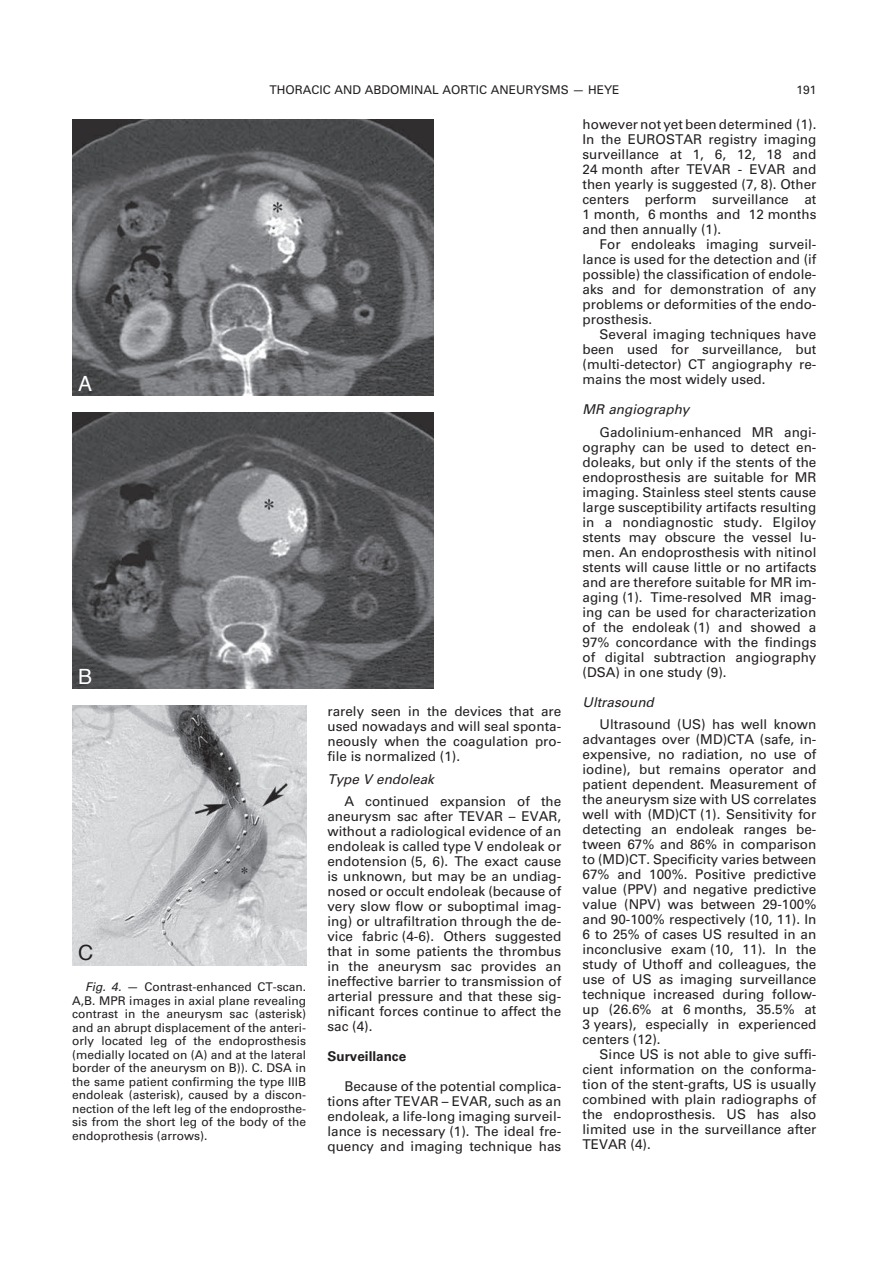
<style>
.page{position:relative;width:893px;height:1263px;background:#fff}
.page>*{position:absolute;margin:0;border:0;box-sizing:border-box;transform-origin:0 0}
.t1{font:21px "Helvetica";color:#fff}
.t2{font:21px "Helvetica";color:#231f20}
.t3{font:13.5px/15px "Univers";color:#231f20;text-align:justify}
.t4{font:italic 13.5px "Univers";color:#231f20}
.t5{font:700 13.5px "Univers";color:#231f20}
.t6{font:12px/13.5px "Univers";color:#231f20;text-align:justify}
.t7{font:12px "Univers";color:#231f20}
.s1{font-style:italic}
</style>
<div class="page">
<img style="left:72px;top:119px;width:362px;height:276px">
<img style="left:72px;top:412px;width:362px;height:277px">
<img style="left:72px;top:706px;width:234px;height:259px">
<p class="t7" style="left:269px;top:83px;width:352px">THORACIC AND ABDOMINAL AORTIC ANEURYSMS — HEYE</p>
<p class="t6" style="left:796px;top:83px;width:22px">191</p>
<p class="t3" style="left:583px;top:117px;width:235px">however not yet been determined (1).<br>In the EUROSTAR registry imaging surveillance at 1, 6, 12, 18 and 24 month after TEVAR - EVAR and then yearly is suggested (7, 8). Other centers perform surveillance at 1 month, 6 months and 12 months and then annually (1).</p>
<p class="t3" style="left:583px;top:237px;width:235px;text-indent:17px">For endoleaks imaging surveil&shy;lance is used for the detection and (if possible) the classification of endole&shy;aks and for demonstration of any problems or deformities of the endo&shy;prosthesis.</p>
<p class="t3" style="left:583px;top:327px;width:235px;text-indent:17px">Several imaging techniques have been used for surveillance, but (multi-detector) CT angiography re&shy;mains the most widely used.</p>
<p class="t4" style="left:583px;top:401px;width:108px">MR angiography</p>
<p class="t3" style="left:583px;top:424px;width:235px;text-indent:17px">Gadolinium-enhanced MR angi&shy;ography can be used to detect en&shy;doleaks, but only if the stents of the endoprosthesis are suitable for MR imaging. Stainless steel stents cause large susceptibility artifacts resulting in a nondiagnostic study. Elgiloy stents may obscure the vessel lu&shy;men. An endoprosthesis with nitinol stents will cause little or no artifacts and are therefore suitable for MR im&shy;aging (1). Time-resolved MR imag&shy;ing can be used for characterization of the endoleak (1) and showed a 97% concordance with the findings of digital subtraction angiography (DSA) in one study (9).</p>
<p class="t4" style="left:583px;top:694px;width:73px">Ultrasound</p>
<p class="t3" style="left:583px;top:717px;width:235px;text-indent:17px">Ultrasound (US) has well known advantages over (MD)CTA (safe, in&shy;expensive, no radiation, no use of iodine), but remains operator and patient dependent. Measurement of the aneurysm size with US correlates well with (MD)CT (1). Sensitivity for detecting an endoleak ranges be&shy;tween 67% and 86% in comparison to (MD)CT. Specificity varies between 67% and 100%. Positive predictive value (PPV) and negative predictive value (NPV) was between 29-100% and 90-100% respectively (10, 11). In 6 to 25% of cases US resulted in an inconclusive exam (10, 11). In the study of Uthoff and colleagues, the use of US as imaging surveillance technique increased during follow&shy;up (26.6% at 6 months, 35.5% at 3 years), especially in experienced centers (12).</p>
<p class="t3" style="left:583px;top:1047px;width:235px;text-indent:17px">Since US is not able to give suffi&shy;cient information on the conforma&shy;tion of the stent-grafts, US is usually combined with plain radiographs of the endoprosthesis. US has also limited use in the surveillance after TEVAR (4).</p>
<h1 class="t1" style="left:78px;top:367px;width:16px">A</h1>
<h1 class="t1" style="left:78px;top:660px;width:16px">B</h1>
<p class="t3" style="left:327px;top:704px;width:235px">rarely seen in the devices that are used nowadays and will seal sponta&shy;neously when the coagulation pro&shy;file is normalized (1).</p>
<p class="t4" style="left:327px;top:771px;width:108px">Type V endoleak</p>
<p class="t3" style="left:327px;top:794px;width:235px;text-indent:17px">A continued expansion of the aneurysm sac after TEVAR – EVAR, without a radiological evidence of an endoleak is called type V endoleak or endotension (5, 6). The exact cause is unknown, but may be an undiag&shy;nosed or occult endoleak (because of very slow flow or suboptimal imag&shy;ing) or ultrafiltration through the de&shy;vice fabric (4-6). Others suggested that in some patients the thrombus in the aneurysm sac provides an ineffective barrier to transmission of arterial pressure and that these sig&shy;nificant forces continue to affect the sac (4).</p>
<p class="t5" style="left:327px;top:1048px;width:80px">Surveillance</p>
<p class="t3" style="left:327px;top:1079px;width:235px;text-indent:17px">Because of the potential complica&shy;tions after TEVAR – EVAR, such as an endoleak, a life-long imaging surveil&shy;lance is necessary (1). The ideal fre&shy;quency and imaging technique has</p>
<h1 class="t2" style="left:78px;top:937px;width:17px">C</h1>
<p class="t6" style="left:72px;top:980px;width:235px;text-indent:13px"><span class="s1">Fig. 4.</span> — Contrast-enhanced CT-scan.<br>A,B. MPR images in axial plane revealing contrast in the aneurysm sac (asterisk) and an abrupt displacement of the anteri&shy;orly located leg of the endoprosthesis (medially located on (A) and at the lateral border of the aneurysm on B)). C. DSA in the same patient confirming the type IIIB endoleak (asterisk), caused by a discon&shy;nection of the left leg of the endoprosthe&shy;sis from the short leg of the body of the endoprothesis (arrows).</p>
</div>
